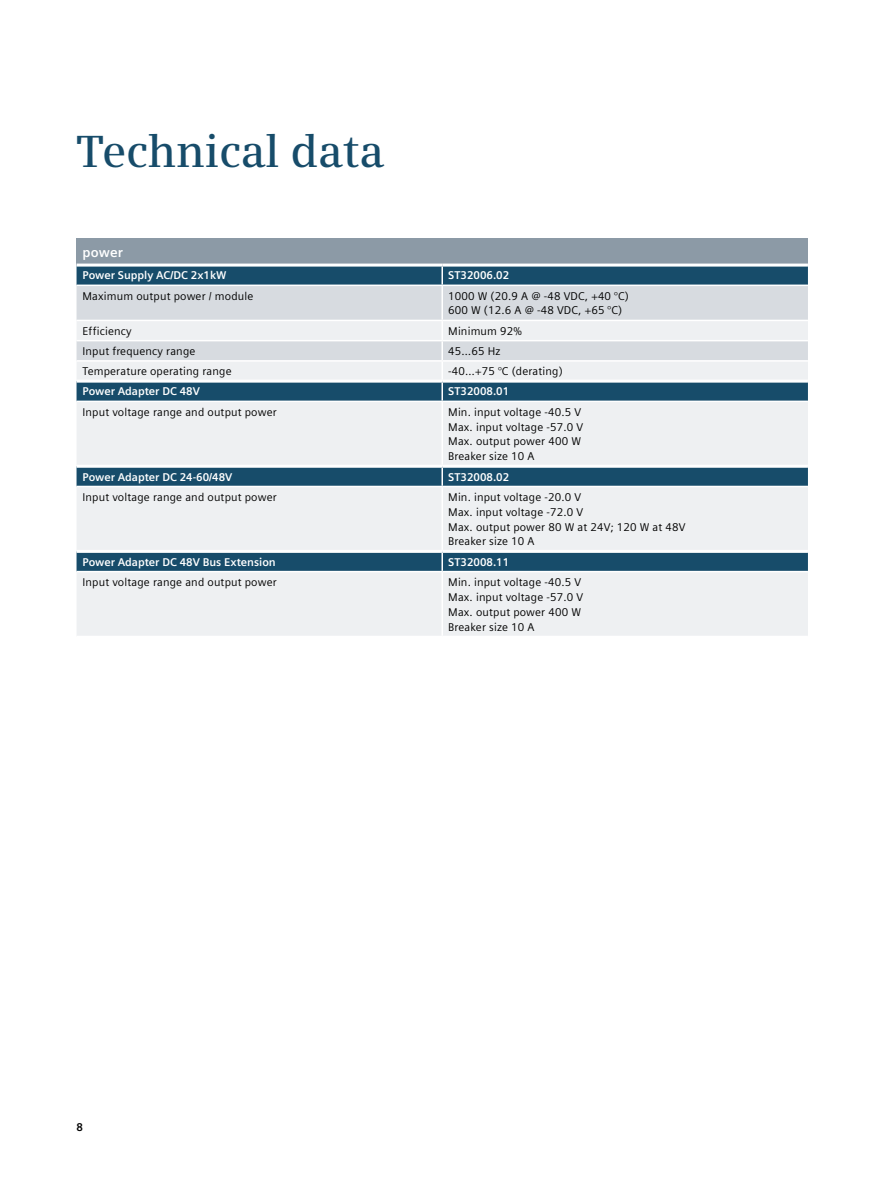
<style>
.page{position:relative;width:893px;height:1191px;background:#fff}
.page>*{position:absolute;margin:0;border:0;box-sizing:border-box;transform-origin:0 0}
.t1{font:600 45px "Siemens Serif";letter-spacing:-.005em;color:#174c6a}
.t2{font:700 13.5px "Siemens Sans Global";letter-spacing:.01em;color:#fff}
.t3{font:11.25px/14.9px "Siemens Sans Global";letter-spacing:.015em;color:#000}
.t4{font:700 11.25px "Siemens Sans Global";color:#fff}
.t5{font:700 11.25px "Siemens Sans Global";color:#000}
</style>
<div class="page">
<div style="left:77px;top:238px;width:731px;height:27px;background:#8c9aa6"></div>
<div style="left:77px;top:266px;width:731px;height:18px;background:#174c6a"></div>
<div style="left:77px;top:286px;width:731px;height:34px;background:#d7dbe0"></div>
<svg style="left:77px;top:321px;width:731px;height:315px;background:#c6d1d8"></svg>
<svg style="left:441px;top:266px;width:2px;height:18px"></svg>
<hr style="left:441px;top:286px;width:2px;height:34px;background:#fff">
<hr style="left:77px;top:340px;width:365px;height:1px;background:#fff">
<hr style="left:442px;top:340px;width:366px;height:1px;background:#fff">
<hr style="left:77px;top:360px;width:365px;height:2px;background:#fff">
<hr style="left:442px;top:360px;width:366px;height:2px;background:#fff">
<svg style="left:441px;top:321px;width:2px;height:79px"></svg>
<hr style="left:77px;top:400px;width:365px;height:2px;background:#fff">
<hr style="left:442px;top:400px;width:366px;height:2px;background:#fff">
<hr style="left:441px;top:402px;width:2px;height:63px;background:#fff">
<svg style="left:441px;top:468px;width:2px;height:18px"></svg>
<hr style="left:77px;top:486px;width:365px;height:1px;background:#fff">
<hr style="left:442px;top:486px;width:366px;height:1px;background:#fff">
<hr style="left:441px;top:487px;width:2px;height:63px;background:#fff">
<svg style="left:441px;top:553px;width:2px;height:18px"></svg>
<hr style="left:77px;top:571px;width:365px;height:1px;background:#fff">
<hr style="left:442px;top:571px;width:366px;height:1px;background:#fff">
<hr style="left:441px;top:572px;width:2px;height:64px;background:#fff">
<hr style="left:77px;top:263px;width:365px;height:3px;background:#fff">
<hr style="left:442px;top:263px;width:366px;height:3px;background:#fff">
<hr style="left:77px;top:379px;width:365px;height:3px;background:#fff">
<hr style="left:442px;top:379px;width:366px;height:3px;background:#fff">
<hr style="left:77px;top:465px;width:365px;height:3px;background:#fff">
<hr style="left:442px;top:465px;width:366px;height:3px;background:#fff">
<hr style="left:77px;top:550px;width:365px;height:3px;background:#fff">
<hr style="left:442px;top:550px;width:366px;height:3px;background:#fff">
<h1 class="t1" style="left:77px;top:125px;width:309px">Technical data</h1>
<p class="t2" style="left:83px;top:244px;width:42px">power</p>
<p class="t4" style="left:83px;top:269px;width:145px">Power Supply AC/DC 2x1kW</p>
<p class="t4" style="left:448px;top:269px;width:62px">ST32006.02</p>
<p class="t3" style="left:83px;top:289px;width:172px">Maximum output power / module</p>
<p class="t3" style="left:448px;top:289px;width:182px">1000 W (20.9 A @ -48 VDC, +40 °C)<br>600 W (12.6 A @ -48 VDC, +65 °C)</p>
<p class="t3" style="left:83px;top:324px;width:51px">Efficiency</p>
<p class="t3" style="left:448px;top:324px;width:75px">Minimum 92%</p>
<p class="t3" style="left:83px;top:344px;width:114px">Input frequency range</p>
<p class="t3" style="left:448px;top:344px;width:54px">45…65 Hz</p>
<p class="t3" style="left:83px;top:364px;width:151px">Temperature operating range</p>
<p class="t3" style="left:448px;top:364px;width:116px">-40…+75 °C (derating)</p>
<p class="t4" style="left:83px;top:385px;width:119px">Power Adapter DC 48V</p>
<p class="t4" style="left:448px;top:385px;width:62px">ST32008.01</p>
<p class="t3" style="left:83px;top:405px;width:196px">Input voltage range and output power</p>
<p class="t3" style="left:448px;top:405px;width:136px">Min. input voltage -40.5 V<br>Max. input voltage -57.0 V<br>Max. output power 400 W<br>Breaker size 10 A</p>
<p class="t4" style="left:83px;top:470px;width:151px">Power Adapter DC 24-60/48V</p>
<p class="t4" style="left:448px;top:470px;width:62px">ST32008.02</p>
<p class="t3" style="left:83px;top:490px;width:196px">Input voltage range and output power</p>
<p class="t3" style="left:448px;top:490px;width:239px">Min. input voltage -20.0 V<br>Max. input voltage -72.0 V<br>Max. output power 80 W at 24V; 120 W at 48V<br>Breaker size 10 A</p>
<p class="t4" style="left:83px;top:555px;width:195px">Power Adapter DC 48V Bus Extension</p>
<p class="t4" style="left:448px;top:555px;width:62px">ST32008.11</p>
<p class="t3" style="left:83px;top:575px;width:196px">Input voltage range and output power</p>
<p class="t3" style="left:448px;top:575px;width:136px">Min. input voltage -40.5 V<br>Max. input voltage -57.0 V<br>Max. output power 400 W<br>Breaker size 10 A</p>
<p class="t5" style="left:77px;top:1120px;width:8px">8</p>
</div>
